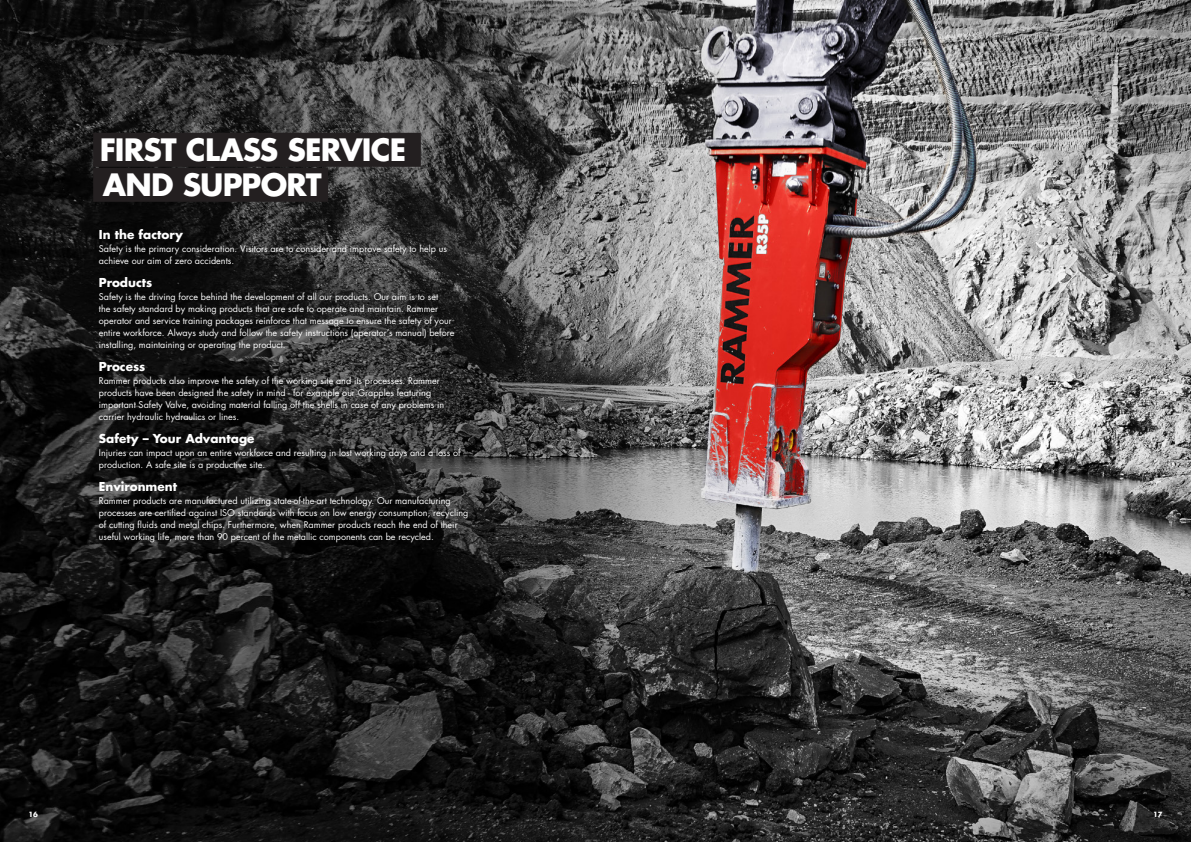
<style>
.page{position:relative;width:1191px;height:842px;background:#fff}
.page>*{position:absolute;margin:0;border:0;box-sizing:border-box;transform-origin:0 0}
.t1{font:700 30px/35px "Futura Std";letter-spacing:-.025em;color:#fff}
.t2{font:700 12px "Futura Std";color:#fff}
.t3{font:9px/12px "Futura Std";color:#fff}
.t4{font:700 7px "Futura Std";color:#fff}
</style>
<div class="page">
<img style="left:0;top:0;width:1191px;height:842px">
<div style="left:93px;top:133px;width:328px;height:34px;background:#231f20"></div>
<div style="left:93px;top:168px;width:235px;height:34px;background:#231f20"></div>
<h1 class="t1" style="left:100px;top:132px;width:308px">FIRST CLASS SERVICE<br>AND SUPPORT</h1>
<h2 class="t2" style="left:99px;top:226px;width:86px">In the factory</h2>
<p class="t3" style="left:99px;top:242px;width:350px">Safety is the primary consideration. Visitors are to consider and improve safety to help us achieve our aim of zero accidents.</p>
<h2 class="t2" style="left:99px;top:274px;width:55px">Products</h2>
<p class="t3" style="left:99px;top:290px;width:357px">Safety is the driving force behind the development of all our products. Our aim is to set<br>the safety standard by making products that are safe to operate and maintain. Rammer operator and service training packages reinforce that message to ensure the safety of your entire workforce. Always study and follow the safety instructions (operator’s manual) before installing, maintaining or operating the product.</p>
<h2 class="t2" style="left:99px;top:358px;width:48px">Process</h2>
<p class="t3" style="left:99px;top:374px;width:347px">Rammer products also improve the safety of the working site and its processes. Rammer products have been designed the safety in mind - for example our Grapples featuring important Safety Valve, avoiding material falling off the shells in case of any problems in carrier hydraulic hydraulics or lines.</p>
<h2 class="t2" style="left:99px;top:430px;width:157px">Safety – Your Advantage</h2>
<p class="t3" style="left:99px;top:446px;width:363px">Injuries can impact upon an entire workforce and resulting in lost working days and a loss of production. A safe site is a productive site.</p>
<h2 class="t2" style="left:99px;top:478px;width:80px">Environment</h2>
<p class="t3" style="left:99px;top:494px;width:371px">Rammer products are manufactured utilizing state-of-the-art technology. Our manufacturing processes are certified against ISO standards with focus on low energy consumption, recycling of cutting fluids and metal chips. Furthermore, when Rammer products reach the end of their useful working life, more than 90 percent of the metallic components can be recycled.</p>
<p class="t4" style="left:28px;top:809px;width:11px">16</p>
<p class="t4" style="left:1153px;top:809px;width:11px">17</p>
</div>
